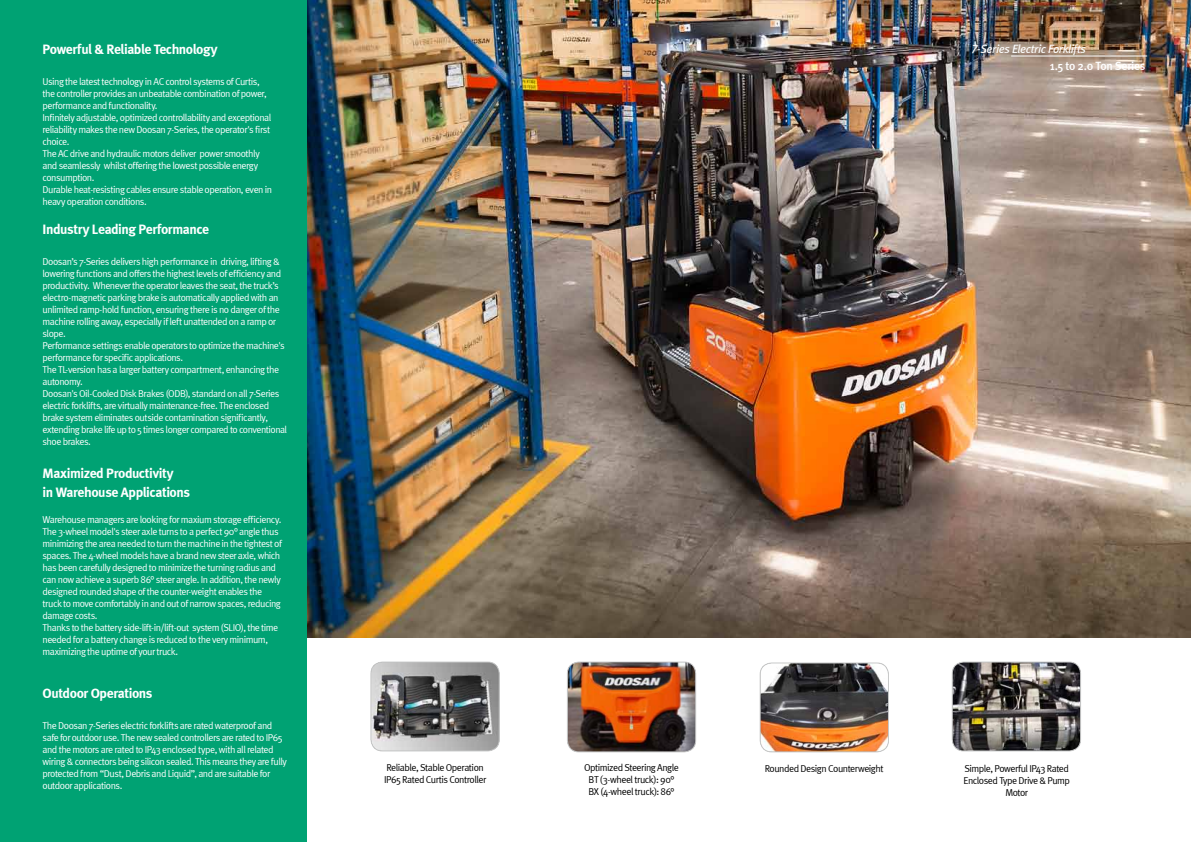
<style>
.page{position:relative;width:1191px;height:842px;background:#fff}
.page>*{position:absolute;margin:0;border:0;box-sizing:border-box;transform-origin:0 0}
.t1{font:700 14px/19.6px "Meta";letter-spacing:-.03em;color:#fff}
.t2{font:italic 12px "Meta Book LF";letter-spacing:-.025em;color:#fff}
.t3{font:500 12px "Meta";letter-spacing:-.025em;color:#fff}
.t4{font:10px/12px "Meta Normal";letter-spacing:-.05em;color:#fff}
.t5{font:10px/12px "Meta Normal";letter-spacing:-.045em;color:#000;text-align:center}
</style>
<div class="page">
<img style="left:306px;top:0;width:885px;height:638px">
<hr style="left:1011px;top:56px;width:135px;height:1px;background:#fff">
<img style="left:371px;top:662px;width:128px;height:89px">
<div style="left:371px;top:662px;width:128px;height:89px;border:1px solid #c9caca;border-radius:12px"></div>
<img style="left:952px;top:662px;width:128px;height:89px">
<div style="left:952px;top:662px;width:128px;height:89px;border:1px solid #c9caca;border-radius:12px"></div>
<img style="left:567px;top:662px;width:128px;height:90px">
<div style="left:567px;top:662px;width:129px;height:90px;border:1px solid #c9caca;border-radius:12px"></div>
<img style="left:760px;top:663px;width:128px;height:89px">
<div style="left:760px;top:663px;width:128px;height:89px;border:1px solid #c9caca;border-radius:12px"></div>
<div style="left:0;top:0;width:306px;height:842px;background:#00a273"></div>
<h1 class="t1" style="left:43px;top:40px;width:177px">Powerful &amp; Reliable Technology</h1>
<p class="t4" style="left:43px;top:76px;width:231px">Using the latest technology in AC control systems of Curtis, the controller provides an unbeatable combination of power, performance and functionality.<br>Infinitely adjustable, optimized controllability and exceptional reliability makes the new Doosan 7-Series, the operator's first choice.<br>The AC drive and hydraulic motors deliver power smoothly and seamlessly whilst offering the lowest possible energy consumption.<br>Durable heat-resisting cables ensure stable operation, even in heavy operation conditions.</p>
<h1 class="t1" style="left:43px;top:219px;width:168px">Industry Leading Performance</h1>
<p class="t4" style="left:43px;top:255px;width:246px">Doosan’s 7-Series delivers high performance in driving, lifting &amp; lowering functions and offers the highest levels of efficiency and productivity. Whenever the operator leaves the seat, the truck’s electro-magnetic parking brake is automatically applied with an unlimited ramp-hold function, ensuring there is no danger of the machine rolling away, especially if left unattended on a ramp or slope.<br>Performance settings enable operators to optimize the machine's performance for specific applications.<br>The TL-version has a larger battery compartment, enhancing the autonomy.<br>Doosan's Oil-Cooled Disk Brakes (ODB), standard on all 7-Series electric forklifts, are virtually maintenance-free. The enclosed brake system eliminates outside contamination significantly, extending brake life up to 5 times longer compared to conventional shoe brakes.</p>
<h1 class="t1" style="left:43px;top:463px;width:149px">Maximized Productivity<br>in Warehouse Applications</h1>
<p class="t4" style="left:43px;top:513px;width:241px">Warehouse managers are looking for maxium storage efficiency.<br>The 3-wheel model's steer axle turns to a perfect 90° angle thus minimizing the area needed to turn the machine in the tightest of spaces. The 4-wheel models have a brand new steer axle, which has been carefully designed to minimize the turning radius and can now achieve a superb 86° steer angle. In addition, the newly designed rounded shape of the counter-weight enables the truck to move comfortably in and out of narrow spaces, reducing damage costs.<br>Thanks to the battery side-lift-in/lift-out system (SLIO), the time needed for a battery change is reduced to the very minimum, maximizing the uptime of your truck.</p>
<h1 class="t1" style="left:43px;top:683px;width:111px">Outdoor Operations</h1>
<p class="t4" style="left:43px;top:719px;width:246px">The Doosan 7-Series electric forklifts are rated waterproof and safe for outdoor use. The new sealed controllers are rated to IP65 and the motors are rated to IP43 enclosed type, with all related wiring &amp; connectors being silicon sealed. This means they are fully protected from “Dust, Debris and Liquid”, and are suitable for outdoor applications.</p>
<p class="t2" style="left:971px;top:42px;width:116px">7-Series Electric Forklifts</p>
<p class="t3" style="left:1049px;top:59px;width:97px">1.5 to 2.0 Ton Series</p>
<p class="t5" style="left:384px;top:761px;width:103px;text-align:left">Reliable, Stable Operation<br>IP65 Rated Curtis Controller</p>
<p class="t5" style="left:584px;top:761px;width:96px">Optimized Steering Angle<br>BT (3-wheel truck): 90°<br>BX (4-wheel truck): 86°</p>
<p class="t5" style="left:764px;top:762px;width:120px">Rounded Design Counterweight</p>
<p class="t5" style="left:963px;top:762px;width:108px">Simple, Powerful IP43 Rated<br>Enclosed Type Drive &amp; Pump<br>Motor</p>
</div>
